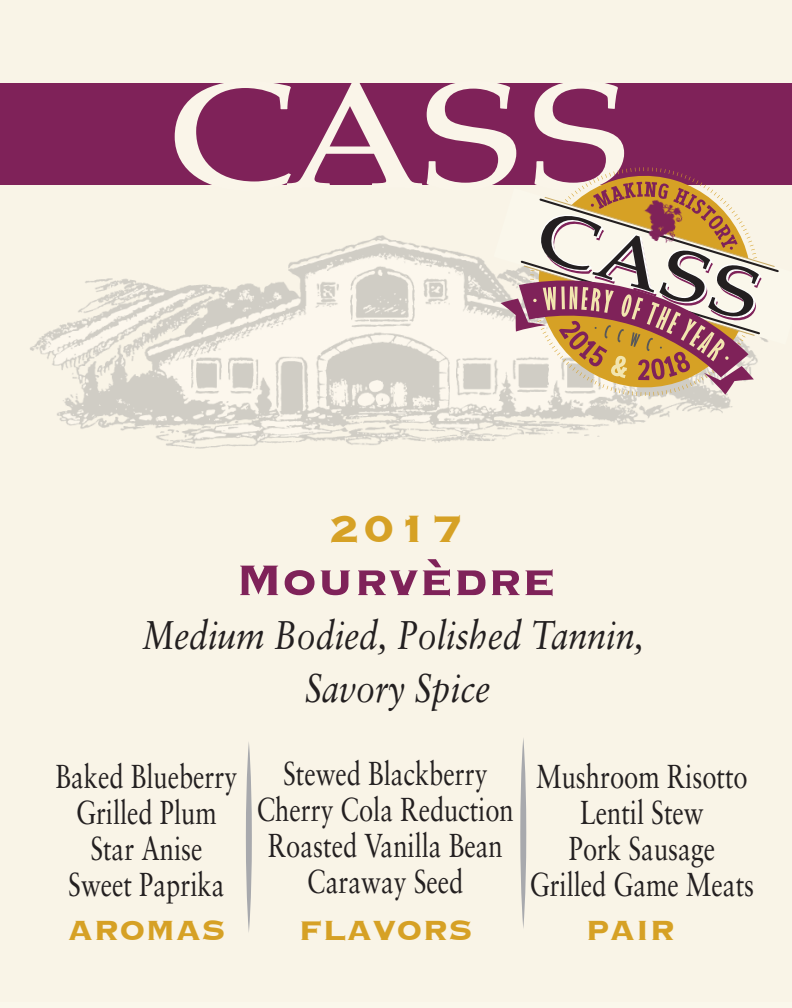
<style>
.page{position:relative;width:792px;height:1008px;background:#fff}
.page>*{position:absolute;margin:0;border:0;box-sizing:border-box;transform-origin:0 0}
.t1{font:700 56px "Copperplate";color:#7f2259}
.t2{font:700 49.6px "Copperplate";color:#d6a125}
.t3{font:italic 40px/53.2px "Sabon";color:#231f20;text-align:center;scale:.85 1}
.t4{font:700 36px "Copperplate";color:#d6a125}
.t5{font:33.2px/36px "Sabon";color:#231f20;text-align:center;scale:.77 1}
</style>
<div class="page">
<div style="left:0;top:0;width:792px;height:1002px;background:#f9f4e7"></div>
<div style="left:0;top:83px;width:792px;height:102px;background:#7f2259"></div>
<div style="left:0;top:1002px;width:792px;height:6px;background:#faf7eb"></div>
<div style="left:780px;top:188px;width:12px;height:157px;background:#f9f4e7"></div>
<svg style="left:175px;top:81px;width:605px;height:315px"></svg>
<img style="left:636px;top:197px;width:52px;height:52px">
<svg style="left:246px;top:741px;width:6px;height:192px"></svg>
<svg style="left:520px;top:737px;width:6px;height:192px"></svg>
<h2 class="t2" style="left:330px;top:496px;width:134px">2017</h2>
<h1 class="t1" style="left:236px;top:543px;width:322px">Mourvèdre</h1>
<p class="t3" style="left:142px;top:608px;width:592px">Medium Bodied, Polished Tannin,<br>Savory Spice</p>
<p class="t5" style="left:56px;top:758px;width:238px">Baked Blueberry<br>Grilled Plum<br>Star Anise<br>Sweet Paprika</p>
<p class="t5" style="left:257px;top:755px;width:335px">Stewed Blackberry<br>Cherry Cola Reduction<br>Roasted Vanilla Bean<br>Caraway Seed</p>
<p class="t5" style="left:530px;top:758px;width:293px">Mushroom Risotto<br>Lentil Stew<br>Pork Sausage<br>Grilled Game Meats</p>
<p class="t4" style="left:67px;top:906px;width:159px">AROMAS</p>
<p class="t4" style="left:298px;top:906px;width:176px">FLAVORS</p>
<p class="t4" style="left:585px;top:906px;width:91px">PAIR</p>
</div>
